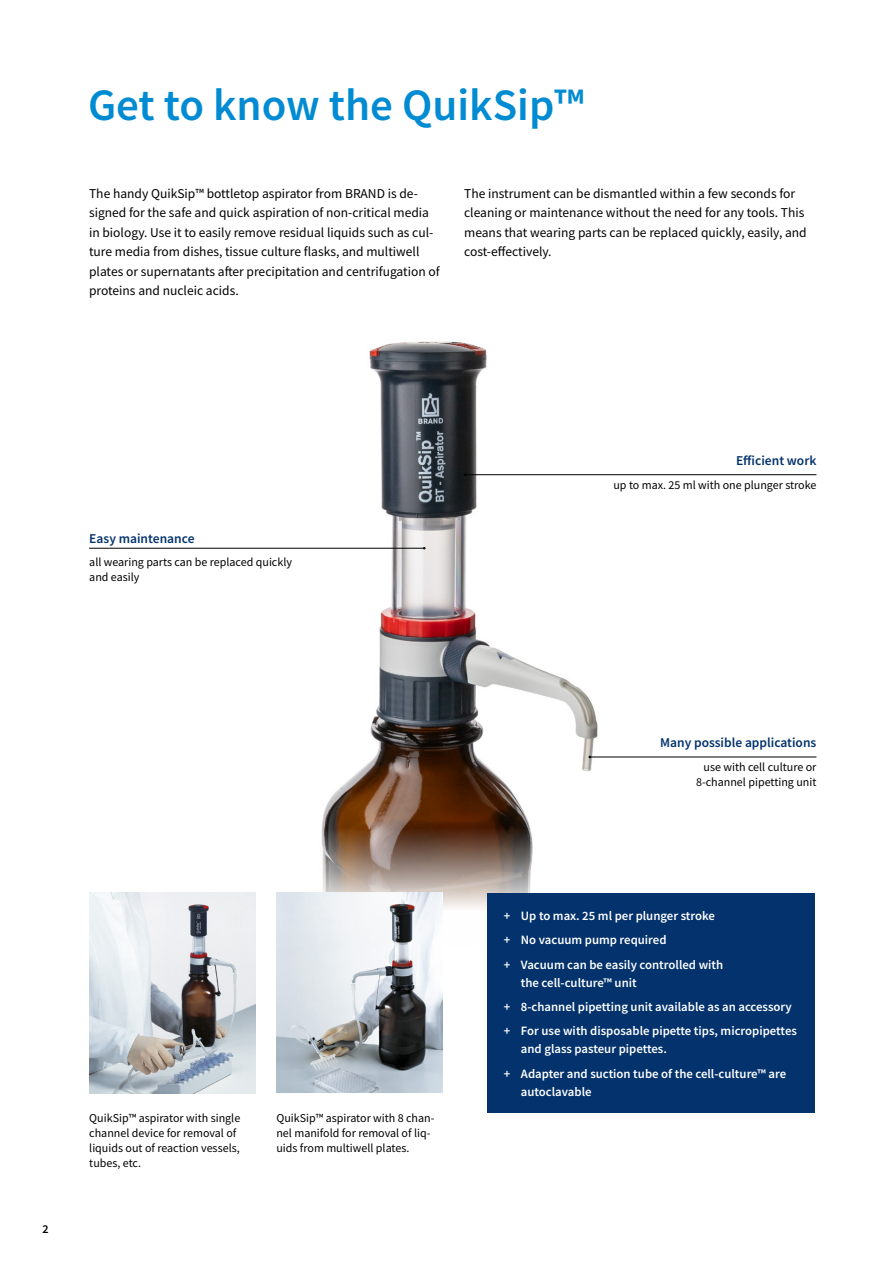
<style>
.page{position:relative;width:893px;height:1263px;background:#fff}
.page>*{position:absolute;margin:0;border:0;box-sizing:border-box;transform-origin:0 0}
.t1{font:600 45px "Source Sans Pro";color:#008bd2}
.t2{font:13.5px/19.5px "Source Sans Pro";color:#000}
.t3{font:600 13.5px "Source Sans Pro";color:#03326c}
.t4{font:600 12.75px/24.5px "Source Sans Pro";color:#fff}
.t5{font:12px/15px "Source Sans Pro";color:#000}
.t6{font:600 12px "Source Sans Pro";color:#000}
</style>
<div class="page">
<img style="left:230px;top:341px;width:414px;height:605px">
<img style="left:89px;top:893px;width:166px;height:201px">
<img style="left:276px;top:893px;width:166px;height:199px">
<div style="left:487px;top:893px;width:327px;height:220px;background:#03326c"></div>
<hr style="left:466px;top:474px;width:350px;height:1px;background:#000">
<hr style="left:591px;top:757px;width:225px;height:1px;background:#000">
<hr style="left:89px;top:548px;width:335px;height:1px;background:#000">
<h1 class="t1" style="left:88px;top:75px;width:498px">Get to know the QuikSip™</h1>
<p class="t2" style="left:89px;top:183px;width:352px">The handy QuikSip™ bottletop aspirator from BRAND is de&shy;signed for the safe and quick aspiration of non-critical media in biology. Use it to easily remove residual liquids such as cul&shy;ture media from dishes, tissue culture flasks, and multiwell plates or supernatants after precipitation and centrifugation of proteins and nucleic acids.</p>
<p class="t2" style="left:464px;top:183px;width:344px">The instrument can be dismantled within a few seconds for cleaning or maintenance without the need for any tools. This means that wearing parts can be replaced quickly, easily, and cost-effectively.</p>
<p class="t3" style="left:89px;top:529px;width:107px">Easy maintenance</p>
<p class="t5" style="left:89px;top:555px;width:204px">all wearing parts can be replaced quickly and easily</p>
<p class="t6" style="left:43px;top:1221px;width:8px">2</p>
<p class="t5" style="left:89px;top:1110px;width:153px">QuikSip™ aspirator with single channel device for removal of liquids out of reaction vessels, tubes, etc.</p>
<p class="t5" style="left:276px;top:1110px;width:160px">QuikSip™ aspirator with 8 chan&shy;nel manifold for removal of liq&shy;uids from multiwell plates.</p>
<p class="t3" style="left:736px;top:451px;width:82px">Efficient work</p>
<p class="t5" style="left:613px;top:477px;width:205px">up to max. 25 ml with one plunger stroke</p>
<p class="t3" style="left:660px;top:734px;width:158px">Many possible applications</p>
<p class="t5" style="left:696px;top:759px;width:122px;text-align:right">use with cell culture or<br>8-channel pipetting unit</p>
<p class="t4" style="left:504px;top:903px;width:221px">+ Up to max. 25 ml per plunger stroke + No vacuum pump required<br>+ Vacuum can be easily controlled with</p>
<p class="t4" style="left:504px;top:970px;width:295px;text-indent:17px">the cell-culture™ unit<br>+ 8-channel pipetting unit available as an accessory + For use with disposable pipette tips, micropipettes</p>
<p class="t4" style="left:504px;top:1037px;width:284px;text-indent:17px">and glass pasteur pipettes.<br>+ Adapter and suction tube of the cell-culture™ are</p>
<p class="t4" style="left:521px;top:1079px;width:72px">autoclavable</p>
</div>
